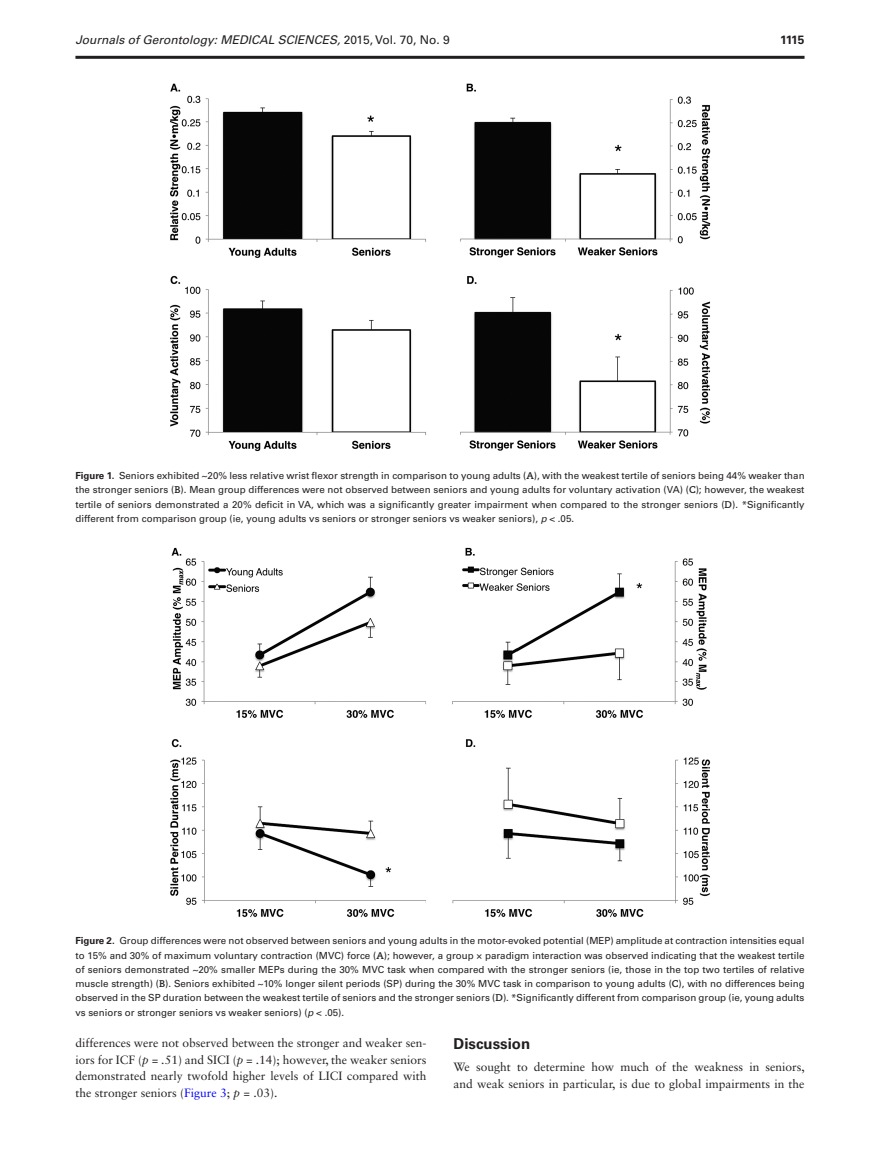
<style>
.page{position:relative;width:880px;height:1161px;background:#fff}
.page>*{position:absolute;margin:0;border:0;box-sizing:border-box;transform-origin:0 0}
.t1{font:700 15px "Univers LT Std";color:#231f20}
.t2{font:12px/16.5px "Sabon LT Std";color:#231f20;text-align:justify}
.t3{font:italic 12px "Univers LT Std";color:#231f20}
.t4{font:700 12px "Univers LT Std";color:#231f20}
.t5{font:9.75px/14.2px "Univers LT Std";color:#231f20;text-align:justify}
.s1{font-style:normal}
.s2{font-weight:700}
.s3{font-family:"Caecilia LT Std";font-weight:700}
.s4{font-style:italic}
.s5{color:#00f}
</style>
<div class="page">
<img style="left:170px;top:548px;width:541px;height:369px">
<img style="left:170px;top:83px;width:540px;height:369px">
<hr style="left:75px;top:56px;width:729px;height:3px;background:#231f20">
<p class="t3" style="left:75px;top:32px;width:376px">Journals of Gerontology: Medical Sciences, <span class="s1">2015, Vol. 70, No. 9</span></p>
<p class="t4" style="left:780px;top:33px;width:26px">1115</p>
<p class="t5" style="left:75px;top:468px;width:731px"><span class="s2">Figure 1.</span> Seniors exhibited ~20% less relative wrist flexor strength in comparison to young adults (<span class="s3">A</span>), with the weakest tertile of seniors being 44% weaker than the stronger seniors (<span class="s3">B</span>). Mean group differences were not observed between seniors and young adults for voluntary activation (VA) (<span class="s3">C</span>); however, the weakest tertile of seniors demonstrated a 20% deficit in VA, which was a significantly greater impairment when compared to the stronger seniors (<span class="s3">D</span>). *Significantly different from comparison group (ie, young adults vs seniors or stronger seniors vs weaker seniors), <span class="s4">p</span> &lt; .05.</p>
<p class="t5" style="left:75px;top:933px;width:731px"><span class="s2">Figure 2.</span> Group differences were not observed between seniors and young adults in the motor-evoked potential (MEP) amplitude at contraction intensities equal to 15% and 30% of maximum voluntary contraction (MVC) force (<span class="s3">A</span>); however, a group × paradigm interaction was observed indicating that the weakest tertile of seniors demonstrated ~20% smaller MEPs during the 30% MVC task when compared with the stronger seniors (ie, those in the top two tertiles of relative muscle strength) (<span class="s3">B</span>). Seniors exhibited ~10% longer silent periods (SP) during the 30% MVC task in comparison to young adults (<span class="s3">C</span>), with no differences being observed in the SP duration between the weakest tertile of seniors and the stronger seniors (<span class="s3">D</span>). *Significantly different from comparison group (ie, young adults vs seniors or stronger seniors vs weaker seniors) (<span class="s4">p</span> &lt; .05).</p>
<p class="t2" style="left:75px;top:1034px;width:353px">differences were not observed between the stronger and weaker sen&shy;iors for ICF (<span class="s4">p</span> = .51) and SICI (<span class="s4">p</span> = .14); however, the weaker seniors demonstrated nearly twofold higher levels of LICI compared with the stronger seniors (<span class="s5">Figure 3</span>; <span class="s4">p</span> = .03).</p>
<h1 class="t1" style="left:453px;top:1034px;width:78px">Discussion</h1>
<p class="t2" style="left:453px;top:1058px;width:353px">We sought to determine how much of the weakness in seniors, and weak seniors in particular, is due to global impairments in the</p>
</div>
